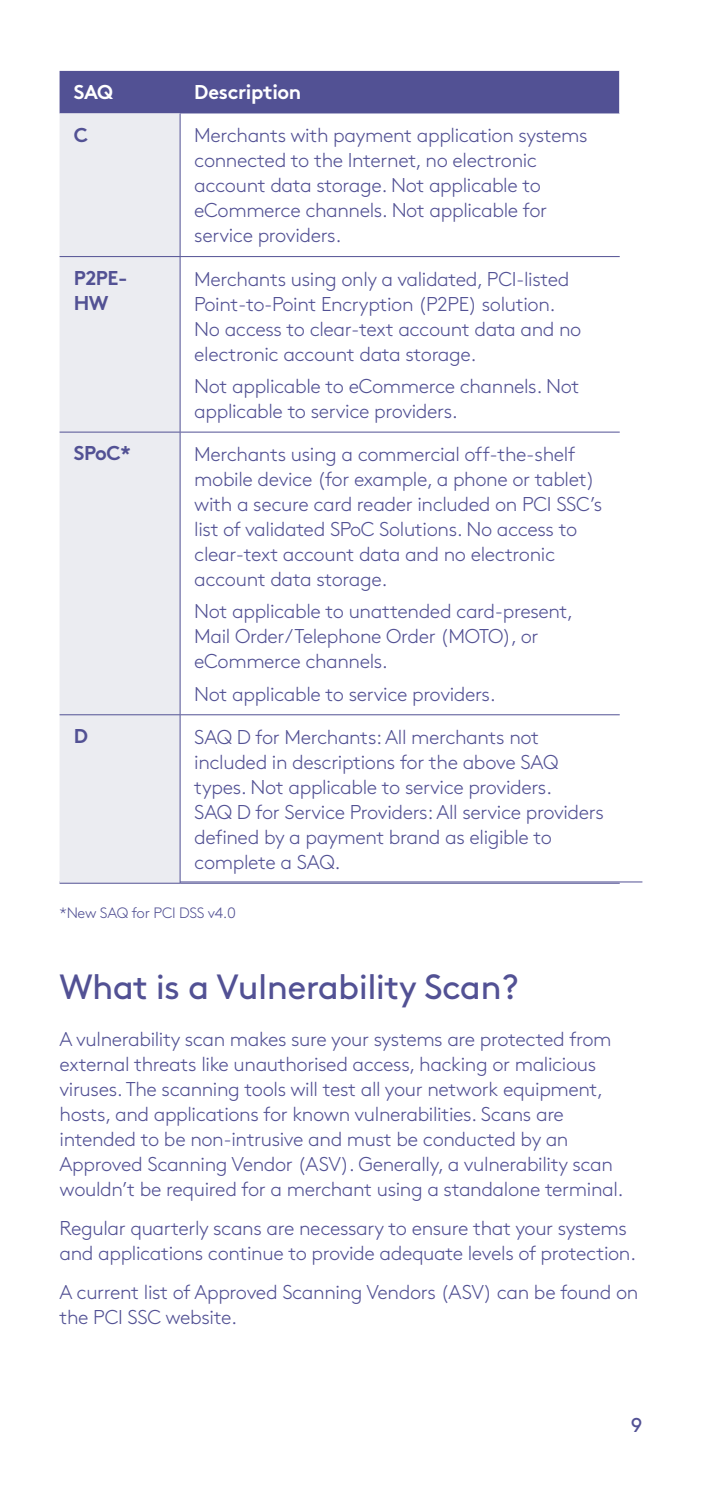
<style>
.page{position:relative;width:702px;height:1489px;background:#fff}
.page>*{position:absolute;margin:0;border:0;box-sizing:border-box;transform-origin:0 0}
.t1{font:35px "Brown";letter-spacing:-.02em;color:#525194}
.Table_Body{font:300 20px/25px "Brown";letter-spacing:-.02em;color:#525194}
.t2{font:700 20px "Brown";letter-spacing:-.02em;color:#fff}
.Table_Bold{font:700 20px/25px "Brown";letter-spacing:-.02em;color:#525194}
.t3{font:20px "Brown";color:#525194}
.Table_Bold-2{font:300 15px "Brown";letter-spacing:-.02em;color:#525194}
</style>
<div class="page">
<hr style="left:60px;top:881px;width:582px;height:1px;background:#525194">
<div style="left:60px;top:71px;width:559px;height:42px;background:#525194"></div>
<div style="left:60px;top:113px;width:120px;height:769px;background:#ebecf1"></div>
<hr style="left:180px;top:256px;width:439px;height:1px;background:#525194">
<hr style="left:60px;top:431px;width:120px;height:1px;background:#525194">
<hr style="left:180px;top:431px;width:439px;height:1px;background:#525194">
<hr style="left:60px;top:714px;width:120px;height:1px;background:#525194">
<hr style="left:180px;top:714px;width:439px;height:1px;background:#525194">
<hr style="left:180px;top:882px;width:439px;height:1px;background:#525194">
<hr style="left:180px;top:113px;width:1px;height:143px;background:#525194">
<hr style="left:60px;top:256px;width:120px;height:1px;background:#525194">
<hr style="left:180px;top:257px;width:1px;height:175px;background:#525194">
<hr style="left:180px;top:432px;width:1px;height:282px;background:#525194">
<hr style="left:180px;top:715px;width:1px;height:167px;background:#525194">
<hr style="left:60px;top:882px;width:120px;height:1px;background:#525194">
<p class="t2" style="left:74px;top:76px;width:41px">SAQ</p>
<p class="t2" style="left:194px;top:76px;width:108px">Description</p>
<p class="Table_Bold" style="left:74px;top:120px;width:16px">C</p>
<p class="Table_Body" style="left:194px;top:121px;width:395px">Merchants with payment application systems connected to the Internet, no electronic account data storage. Not applicable to eCommerce channels. Not applicable for service providers.</p>
<p class="Table_Bold" style="left:74px;top:263px;width:55px">P2PE-<br>HW</p>
<p class="Table_Body" style="left:194px;top:265px;width:388px">Merchants using only a validated, PCI-listed Point-to-Point Encryption (P2PE) solution.<br>No access to clear-text account data and no electronic account data storage.</p>
<p class="Table_Body" style="left:194px;top:372px;width:386px">Not applicable to eCommerce channels. Not applicable to service providers.</p>
<p class="Table_Bold" style="left:74px;top:439px;width:59px">SPoC*</p>
<p class="Table_Body" style="left:194px;top:440px;width:409px">Merchants using a commercial off-the-shelf mobile device (for example, a phone or tablet) with a secure card reader included on PCI SSC’s list of validated SPoC Solutions. No access to clear-text account data and no electronic account data storage.</p>
<p class="Table_Body" style="left:194px;top:597px;width:380px">Not applicable to unattended card-present,<br>Mail Order/Telephone Order (MOTO), or eCommerce channels.</p>
<p class="Table_Body" style="left:194px;top:679px;width:303px">Not applicable to service providers.</p>
<p class="Table_Bold" style="left:74px;top:721px;width:16px">D</p>
<p class="Table_Body" style="left:194px;top:723px;width:411px">SAQ D for Merchants: All merchants not included in descriptions for the above SAQ types. Not applicable to service providers.<br>SAQ D for Service Providers: All service providers defined by a payment brand as eligible to complete a SAQ.</p>
<p class="Table_Bold-2" style="left:60px;top:901px;width:178px">*New SAQ for PCI DSS v4.0</p>
<h2 class="t1" style="left:60px;top:960px;width:460px">What is a Vulnerability Scan?</h2>
<p class="Table_Body" style="left:60px;top:1024px;width:565px">A vulnerability scan makes sure your systems are protected from external threats like unauthorised access, hacking or malicious viruses. The scanning tools will test all your network equipment, hosts, and applications for known vulnerabilities. Scans are intended to be non-intrusive and must be conducted by an Approved Scanning Vendor (ASV). Generally, a vulnerability scan wouldn’t be required for a merchant using a standalone terminal.</p>
<p class="Table_Body" style="left:60px;top:1213px;width:578px">Regular quarterly scans are necessary to ensure that your systems and applications continue to provide adequate levels of protection.</p>
<p class="Table_Body" style="left:60px;top:1277px;width:580px">A current list of Approved Scanning Vendors (ASV) can be found on the PCI SSC website.</p>
<p class="t3" style="left:630px;top:1409px;width:13px">9</p>
</div>
